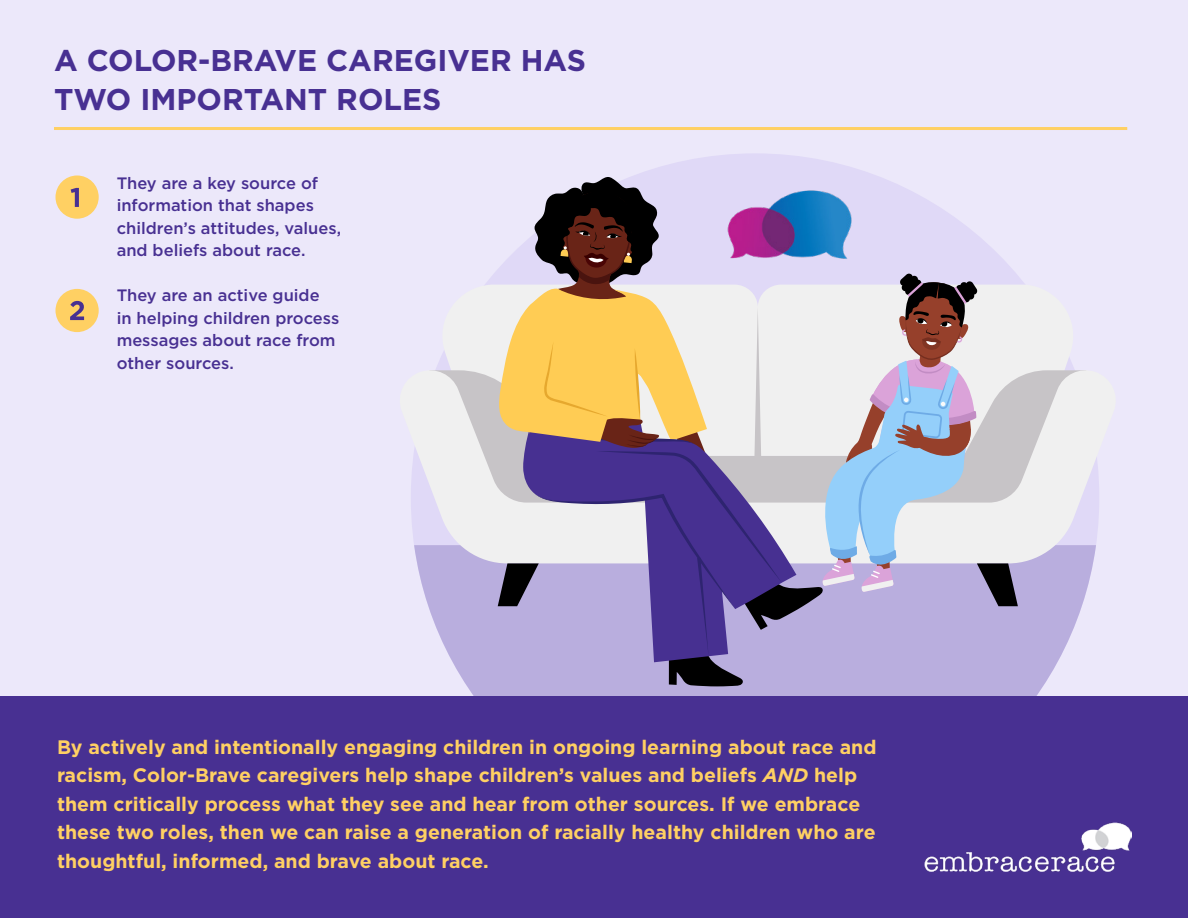
<style>
.page{position:relative;width:1188px;height:918px;background:#fff}
.page>*{position:absolute;margin:0;border:0;box-sizing:border-box;transform-origin:0 0}
.t1{font:700 30px/39px "Gotham";color:#483092}
.t2{font:700 19.5px/28.5px "Gotham";color:#ffd063}
.t3{font:500 16.5px/22.5px "Gotham";color:#483092}
.s1{font-style:italic}
</style>
<div class="page">
<div style="left:0;top:0;width:1188px;height:756px;background:#ece8fa"></div>
<svg style="left:414px;top:563px;width:682px;height:134px;fill:#b9aede"></svg>
<hr style="left:54px;top:127px;width:1073px;height:3px;background:#ffd063">
<div style="left:0;top:697px;width:1188px;height:221px;background:#483092"></div>
<img style="left:924px;top:823px;width:207px;height:49px">
<div style="left:56px;top:175px;width:43px;height:44px;background:#ffd063;border-radius:50%"></div>
<svg style="left:71px;top:188px;width:8px;height:19px"></svg>
<div style="left:56px;top:289px;width:43px;height:43px;background:#ffd063;border-radius:50%"></div>
<svg style="left:70px;top:301px;width:14px;height:19px"></svg>
<svg style="left:411px;top:367px;width:688px;height:196px;fill:#f0f0f0"></svg>
<svg style="left:497px;top:177px;width:521px;height:509px"></svg>
<img style="left:692px;top:180px;width:182px;height:89px">
<h1 class="t1" style="left:54px;top:41px;width:534px">A COLOR-BRAVE CAREGIVER HAS<br>TWO IMPORTANT ROLES</h1>
<p class="t3" style="left:117px;top:171px;width:226px">They are a key source of information that shapes children’s attitudes, values, and beliefs about race.</p>
<p class="t3" style="left:117px;top:284px;width:224px">They are an active guide<br>in helping children process messages about race from other sources.</p>
<p class="t2" style="left:57px;top:733px;width:821px">By actively and intentionally engaging children in ongoing learning about race and racism, Color-Brave caregivers help shape children’s values and beliefs <span class="s1">AND</span> help them critically process what they see and hear from other sources. If we embrace these two roles, then we can raise a generation of racially healthy children who are thoughtful, informed, and brave about race.</p>
</div>
